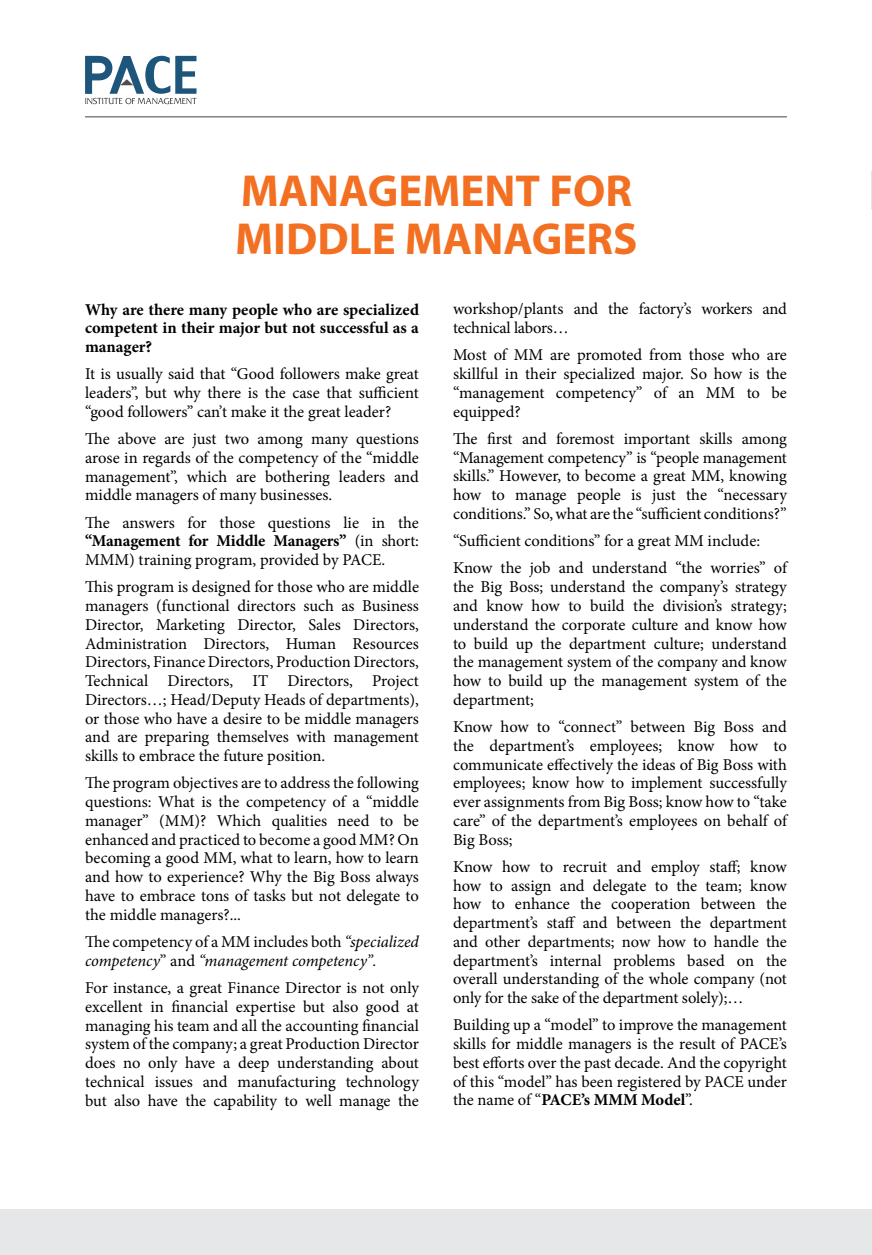
<style>
.page{position:relative;width:872px;height:1255px;background:#fff}
.page>*{position:absolute;margin:0;border:0;box-sizing:border-box;transform-origin:0 0}
.t1{font:700 45px/48px "Myriad Pro";color:#f36f21}
.t2{font:16.5px/18.8px "Minion Pro";letter-spacing:-.005em;color:#000;text-align:justify}
.t3{font:700 16.5px/18.8px "Minion Pro";color:#000;text-align:justify}
.t4{font:italic 16.5px/18.8px "Minion Pro";letter-spacing:-.005em;color:#000}
.s1{font-weight:700}
.s2{font-style:normal}
</style>
<div class="page">
<svg style="left:871px;top:171px;width:1px;height:38px"></svg>
<hr style="left:85px;top:116px;width:702px;height:1px;background:#4d4d4f">
<svg style="left:85px;top:56px;width:111px;height:48px"></svg>
<div style="left:0;top:1209px;width:872px;height:45px;background:#e6e7e8"></div>
<h1 class="t1" style="left:235px;top:165px;width:404px">MANAGEMENT FOR<br>MIDDLE MANAGERS</h1>
<p class="t3" style="left:85px;top:300px;width:335px">Why are there many people who are specialized competent in their major but not successful as a manager?</p>
<p class="t2" style="left:85px;top:365px;width:335px">It is usually said that “Good followers make great leaders”, but why there is the case that sufficient “good followers” can’t make it the great leader?</p>
<p class="t2" style="left:85px;top:429px;width:335px">The above are just two among many questions arose in regards of the competency of the “middle management”, which are bothering leaders and middle managers of many businesses.</p>
<p class="t2" style="left:85px;top:513px;width:335px">The answers for those questions lie in the <span class="s1">“Management for Middle Managers”</span> (in short:<br>MMM) training program, provided by PACE.</p>
<p class="t2" style="left:85px;top:578px;width:335px">This program is designed for those who are middle managers (functional directors such as Business Director, Marketing Director, Sales Directors, Administration Directors, Human Resources Directors, Finance Directors, Production Directors, Technical Directors, IT Directors, Project Directors…; Head/Deputy Heads of departments), or those who have a desire to be middle managers and are preparing themselves with management skills to embrace the future position.</p>
<p class="t2" style="left:85px;top:773px;width:335px">The program objectives are to address the following questions: What is the competency of a “middle manager” (MM)? Which qualities need to be enhanced and practiced to become a good MM? On becoming a good MM, what to learn, how to learn and how to experience? Why the Big Boss always have to embrace tons of tasks but not delegate to the middle managers?...</p>
<p class="t4" style="left:85px;top:932px;width:335px"><span class="s2">The competency of a MM includes both</span> “specialized competency<span class="s2">” and</span> “management competency”.</p>
<p class="t2" style="left:85px;top:978px;width:335px">For instance, a great Finance Director is not only excellent in financial expertise but also good at managing his team and all the accounting financial system of the company; a great Production Director does no only have a deep understanding about technical issues and manufacturing technology but also have the capability to well manage the</p>
<p class="t2" style="left:453px;top:300px;width:335px">workshop/plants and the factory’s workers and technical labors…</p>
<p class="t2" style="left:453px;top:346px;width:335px">Most of MM are promoted from those who are skillful in their specialized major. So how is the “management competency” of an MM to be equipped?</p>
<p class="t2" style="left:453px;top:429px;width:335px">The first and foremost important skills among “Management competency” is “people management skills.” However, to become a great MM, knowing how to manage people is just the “necessary conditions.” So, what are the “sufficient conditions?”</p>
<p class="t2" style="left:453px;top:527px;width:335px;line-height:27.3px">“Sufficient conditions” for a great MM include:<br>Know the job and understand “the worries” of</p>
<p class="t2" style="left:453px;top:577px;width:335px">the Big Boss; understand the company’s strategy and know how to build the division’s strategy; understand the corporate culture and know how to build up the department culture; understand the management system of the company and know how to build up the management system of the department;</p>
<p class="t2" style="left:453px;top:717px;width:335px">Know how to “connect” between Big Boss and the department’s employees; know how to communicate effectively the ideas of Big Boss with employees; know how to implement successfully ever assignments from Big Boss; know how to “take care” of the department’s employees on behalf of Big Boss;</p>
<p class="t2" style="left:453px;top:857px;width:335px">Know how to recruit and employ staff; know how to assign and delegate to the team; know how to enhance the cooperation between the department’s staff and between the department and other departments; now how to handle the department’s internal problems based on the overall understanding of the whole company (not only for the sake of the department solely);…</p>
<p class="t2" style="left:453px;top:1015px;width:335px">Building up a “model” to improve the management skills for middle managers is the result of PACE’s best efforts over the past decade. And the copyright of this “model” has been registered by PACE under the name of “<span class="s1">PACE’s MMM Model</span>”.</p>
</div>
